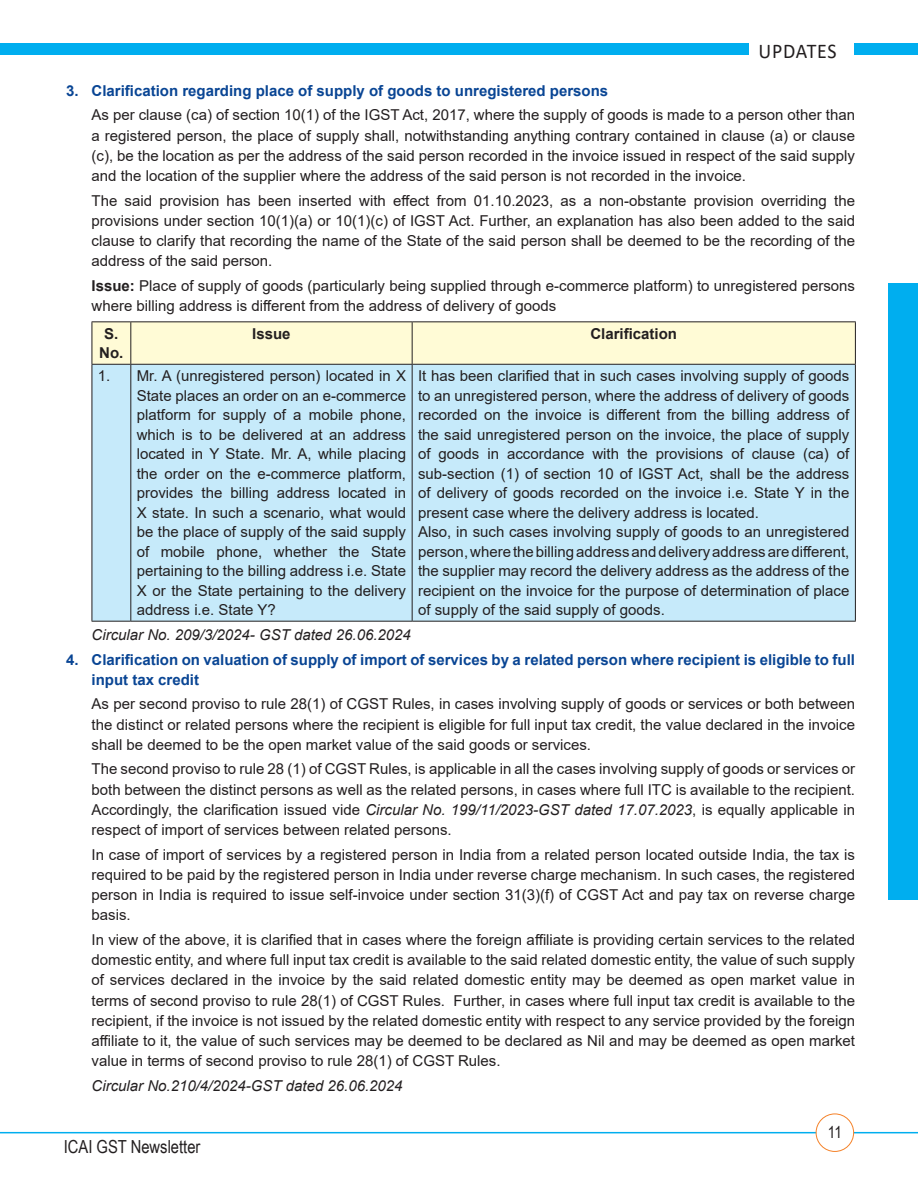
<style>
.page{position:relative;width:918px;height:1188px;background:#fff}
.page>*{position:absolute;margin:0;border:0;box-sizing:border-box;transform-origin:0 0}
.t1{font:21px "Calibri";letter-spacing:.04em;color:#231f20;scale:.95 1}
.t2{font:18px "Arial Narrow";color:#231f20}
.t3{font:16.5px "Arial Narrow";color:#231f20}
.t4{font:15px/19.5px "Arial";color:#231f20;text-align:justify}
.t5{font:700 15px/20.2px "Arial";color:#094594}
.t6{font:italic 15px "Arial";color:#231f20}
.t7{font:700 15px/19.5px "Arial";color:#231f20;text-align:center}
.s1{font-weight:700}
.s2{font-style:italic}
</style>
<div class="page">
<hr style="left:0;top:1132px;width:918px;height:1px;background:#00aeef">
<div style="left:888px;top:283px;width:30px;height:616px;background:#00aeef"></div>
<div style="left:816px;top:1114px;width:38px;height:37px;background:#fff;border-radius:50%"></div>
<div style="left:816px;top:1114px;width:38px;height:38px;border:1px solid #f58229;border-radius:50%"></div>
<div style="left:0;top:43px;width:749px;height:12px;background:#00aeef"></div>
<div style="left:854px;top:43px;width:64px;height:12px;background:#00aeef"></div>
<div style="left:93px;top:322px;width:762px;height:42px;background:#fffbd6"></div>
<div style="left:93px;top:365px;width:762px;height:256px;background:#c6eafa"></div>
<hr style="left:92px;top:321px;width:39px;height:1px;background:#231f20">
<hr style="left:92px;top:322px;width:1px;height:42px;background:#231f20">
<hr style="left:131px;top:321px;width:281px;height:1px;background:#231f20">
<hr style="left:130px;top:322px;width:1px;height:42px;background:#231f20">
<hr style="left:412px;top:321px;width:444px;height:1px;background:#231f20">
<hr style="left:412px;top:322px;width:1px;height:42px;background:#231f20">
<hr style="left:855px;top:322px;width:1px;height:42px;background:#231f20">
<hr style="left:92px;top:364px;width:39px;height:1px;background:#231f20">
<hr style="left:92px;top:365px;width:1px;height:256px;background:#231f20">
<hr style="left:131px;top:364px;width:281px;height:1px;background:#231f20">
<hr style="left:130px;top:365px;width:1px;height:256px;background:#231f20">
<hr style="left:412px;top:364px;width:444px;height:1px;background:#231f20">
<hr style="left:412px;top:365px;width:1px;height:256px;background:#231f20">
<hr style="left:855px;top:365px;width:1px;height:256px;background:#231f20">
<hr style="left:92px;top:621px;width:39px;height:1px;background:#231f20">
<hr style="left:131px;top:621px;width:281px;height:1px;background:#231f20">
<hr style="left:412px;top:621px;width:444px;height:1px;background:#231f20">
<h1 class="t1" style="left:759px;top:36px;width:84px">UPDATES</h1>
<p class="t5" style="left:66px;top:81px;width:544px">3. Clarification regarding place of supply of goods to unregistered persons</p>
<p class="t4" style="left:92px;top:105px;width:765px;line-height:20.2px">As per clause (ca) of section 10(1) of the IGST Act, 2017, where the supply of goods is made to a person other than a registered person, the place of supply shall, notwithstanding anything contrary contained in clause (a) or clause (c), be the location as per the address of the said person recorded in the invoice issued in respect of the said supply and the location of the supplier where the address of the said person is not recorded in the invoice.</p>
<p class="t4" style="left:92px;top:190px;width:765px;line-height:20.2px">The said provision has been inserted with effect from 01.10.2023, as a non-obstante provision overriding the provisions under section 10(1)(a) or 10(1)(c) of IGST Act. Further, an explanation has also been added to the said clause to clarify that recording the name of the State of the said person shall be deemed to be the recording of the address of the said person.</p>
<p class="t4" style="left:92px;top:275px;width:765px;line-height:20.2px"><span class="s1">Issue:</span> Place of supply of goods (particularly being supplied through e-commerce platform) to unregistered persons where billing address is different from the address of delivery of goods</p>
<p class="t7" style="left:99px;top:324px;width:26px">S.<br>No.</p>
<p class="t7" style="left:252px;top:324px;width:40px">Issue</p>
<p class="t7" style="left:590px;top:324px;width:88px">Clarification</p>
<p class="t4" style="left:137px;top:366px;width:271px;text-indent:-39px">1. Mr. A (unregistered person) located in X State places an order on an e-commerce platform for supply of a mobile phone, which is to be delivered at an address located in Y State. Mr. A, while placing the order on the e-commerce platform, provides the billing address located in X state. In such a scenario, what would be the place of supply of the said supply of mobile phone, whether the State pertaining to the billing address i.e. State X or the State pertaining to the delivery address i.e. State Y?</p>
<p class="t4" style="left:418px;top:366px;width:433px;text-align:left">It has been clarified that in such cases involving supply of goods to an unregistered person, where the address of delivery of goods recorded on the invoice is different from the billing address of the said unregistered person on the invoice, the place of supply of goods in accordance with the provisions of clause (ca) of sub-section (1) of section 10 of IGST Act, shall be the address of delivery of goods recorded on the invoice i.e. State Y in the present case where the delivery address is located.<br>Also, in such cases involving supply of goods to an unregistered person, where the billing address and delivery address are different, the supplier may record the delivery address as the address of the recipient on the invoice for the purpose of determination of place of supply of the said supply of goods.</p>
<p class="t6" style="left:92px;top:625px;width:321px">Circular No. 209/3/2024- GST dated 26.06.2024</p>
<p class="t5" style="left:92px;top:650px;width:765px;text-indent:-26px">4. Clarification on valuation of supply of import of services by a related person where recipient is eligible to full input tax credit</p>
<p class="t4" style="left:92px;top:694px;width:765px;line-height:20.2px">As per second proviso to rule 28(1) of CGST Rules, in cases involving supply of goods or services or both between the distinct or related persons where the recipient is eligible for full input tax credit, the value declared in the invoice shall be deemed to be the open market value of the said goods or services.</p>
<p class="t4" style="left:92px;top:759px;width:765px;line-height:20.2px">The second proviso to rule 28 (1) of CGST Rules, is applicable in all the cases involving supply of goods or services or both between the distinct persons as well as the related persons, in cases where full ITC is available to the recipient.<br>Accordingly, the clarification issued vide <span class="s2">Circular No. 199/11/2023-GST dated 17.07.2023</span>, is equally applicable in respect of import of services between related persons.</p>
<p class="t4" style="left:92px;top:844px;width:765px;line-height:20.2px">In case of import of services by a registered person in India from a related person located outside India, the tax is required to be paid by the registered person in India under reverse charge mechanism. In such cases, the registered person in India is required to issue self-invoice under section 31(3)(f) of CGST Act and pay tax on reverse charge basis.</p>
<p class="t4" style="left:92px;top:929px;width:765px;line-height:20.2px">In view of the above, it is clarified that in cases where the foreign affiliate is providing certain services to the related domestic entity, and where full input tax credit is available to the said related domestic entity, the value of such supply of services declared in the invoice by the said related domestic entity may be deemed as open market value in terms of second proviso to rule 28(1) of CGST Rules. Further, in cases where full input tax credit is available to the recipient, if the invoice is not issued by the related domestic entity with respect to any service provided by the foreign affiliate to it, the value of such services may be deemed to be declared as Nil and may be deemed as open market value in terms of second proviso to rule 28(1) of CGST Rules.</p>
<p class="t6" style="left:92px;top:1076px;width:312px">Circular No.210/4/2024-GST dated 26.06.2024</p>
<p class="t2" style="left:64px;top:1134px;width:138px">ICAI GST Newsletter</p>
<p class="t3" style="left:828px;top:1120px;width:16px">11</p>
</div>
